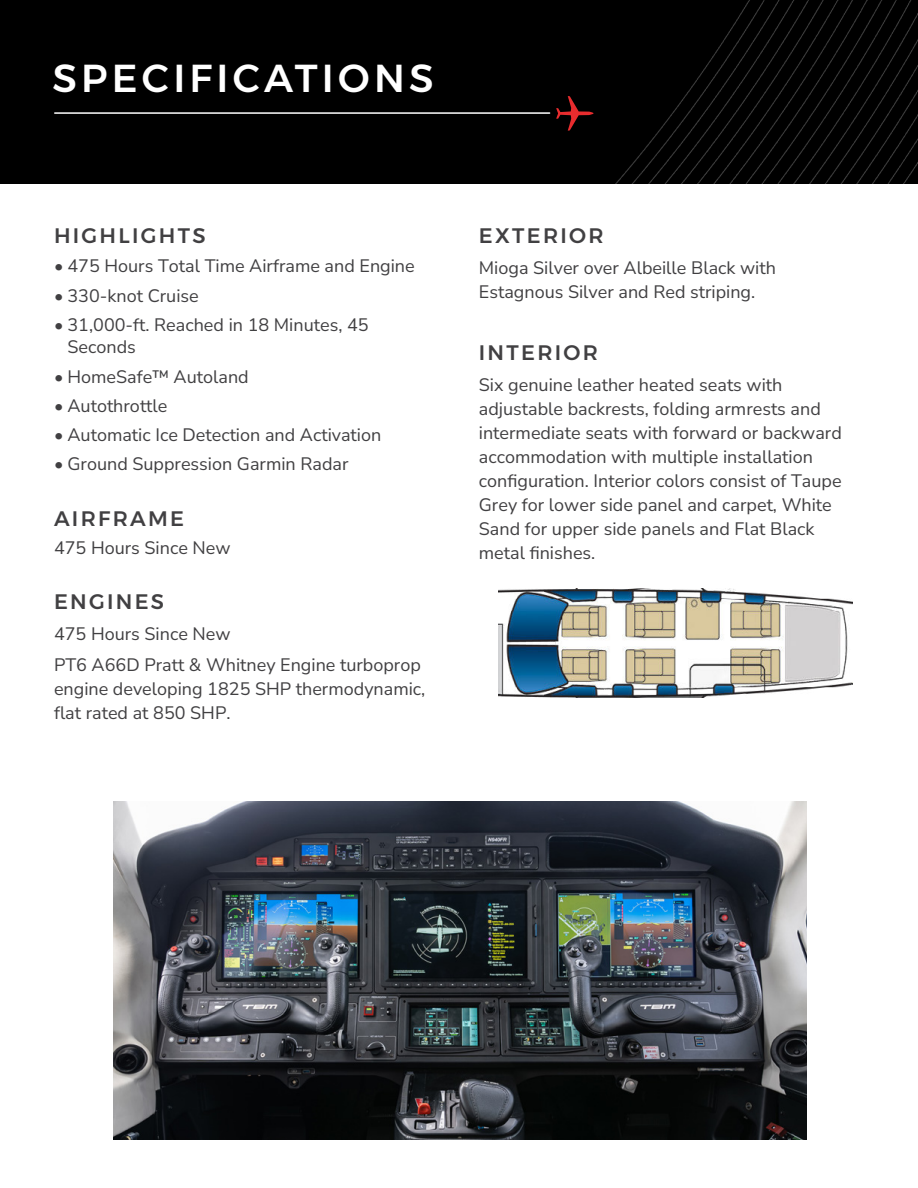
<style>
.page{position:relative;width:918px;height:1188px;background:#fff}
.page>*{position:absolute;margin:0;border:0;box-sizing:border-box;transform-origin:0 0}
.t1{font:39px "Alexandria";letter-spacing:.11em;color:#fff}
.t2{font:21px "Alexandria";letter-spacing:.11em;color:#414042}
.t3{font:200 18px/24px "Nunito Sans 12 pt";color:#414042}
</style>
<div class="page">
<img style="left:498px;top:589px;width:354px;height:109px">
<div style="left:0;top:0;width:918px;height:184px;background:#000"></div>
<hr style="left:55px;top:112px;width:495px;height:2px;background:#fff">
<img style="left:557px;top:0;width:361px;height:184px">
<img style="left:113px;top:802px;width:694px;height:337px">
<h1 class="t1" style="left:52px;top:55px;width:383px">SPECIFICATIONS</h1>
<p class="t2" style="left:54px;top:224px;width:153px">HIGHLIGHTS</p>
<p class="t3" style="left:54px;top:256px;width:362px">• 475 Hours Total Time Airframe and Engine</p>
<p class="t3" style="left:54px;top:285px;width:146px">• 330-knot Cruise</p>
<p class="t3" style="left:68px;top:315px;width:303px;line-height:22.5px;text-indent:-14px">• 31,000-ft. Reached in 18 Minutes, 45<br>Seconds</p>
<p class="t3" style="left:54px;top:366px;width:196px">• HomeSafe™ Autoland</p>
<p class="t3" style="left:54px;top:395px;width:115px">• Autothrottle</p>
<p class="t3" style="left:54px;top:424px;width:329px">• Automatic Ice Detection and Activation</p>
<p class="t3" style="left:54px;top:454px;width:296px">• Ground Suppression Garmin Radar</p>
<p class="t2" style="left:54px;top:506px;width:132px">AIRFRAME</p>
<p class="t3" style="left:54px;top:537px;width:178px">475 Hours Since New</p>
<p class="t2" style="left:54px;top:590px;width:112px">ENGINES</p>
<p class="t3" style="left:54px;top:620px;width:368px;line-height:30.8px">475 Hours Since New<br>PT6 A66D Pratt &amp; Whitney Engine turboprop</p>
<p class="t3" style="left:54px;top:678px;width:373px">engine developing 1825 SHP thermodynamic, flat rated at 850 SHP.</p>
<p class="t2" style="left:479px;top:224px;width:126px">EXTERIOR</p>
<p class="t3" style="left:479px;top:257px;width:299px">Mioga Silver over Albeille Black with<br>Estagnous Silver and Red striping.</p>
<p class="t2" style="left:479px;top:341px;width:121px">INTERIOR</p>
<p class="t3" style="left:479px;top:374px;width:364px">Six genuine leather heated seats with adjustable backrests, folding armrests and intermediate seats with forward or backward accommodation with multiple installation configuration. Interior colors consist of Taupe Grey for lower side panel and carpet, White Sand for upper side panels and Flat Black metal finishes.</p>
</div>
